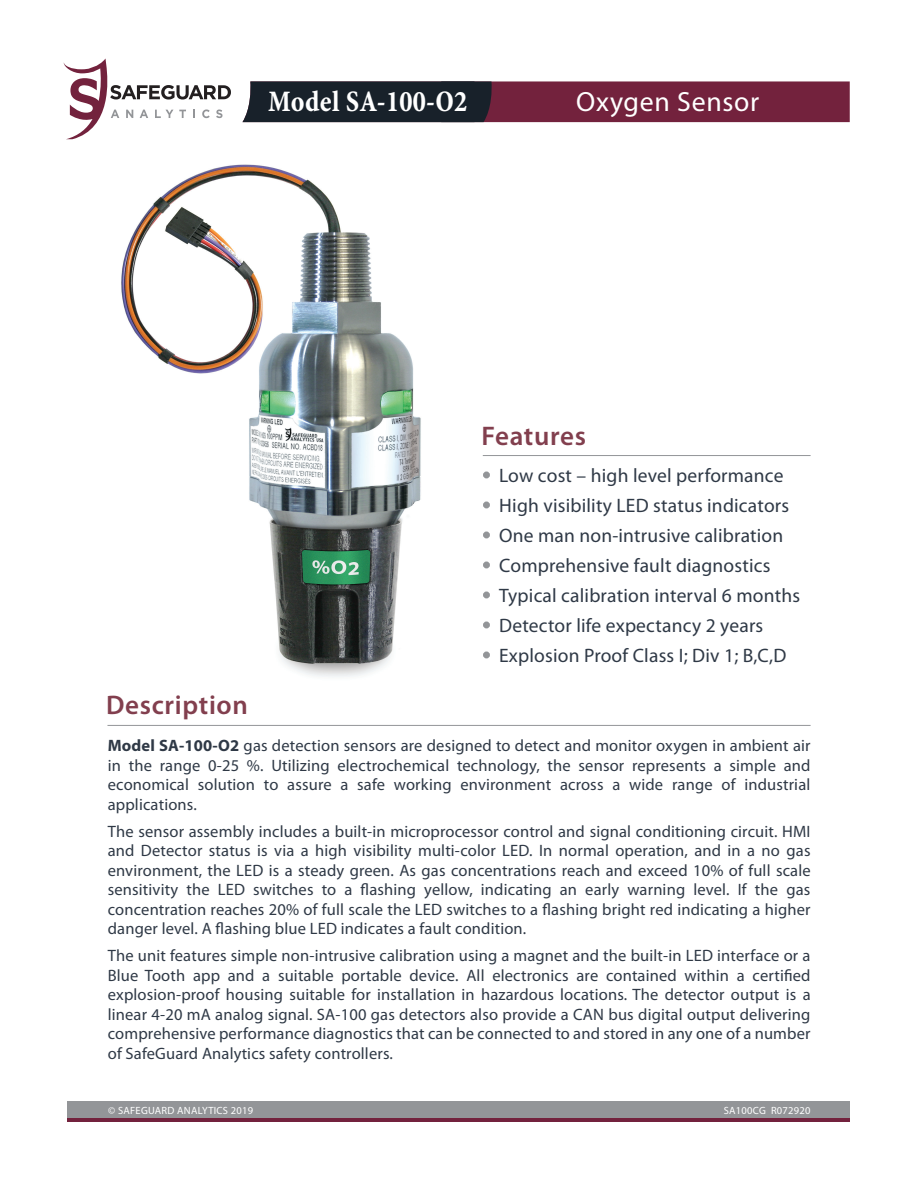
<style>
.page{position:relative;width:918px;height:1188px;background:#fff}
.page>*{position:absolute;margin:0;border:0;box-sizing:border-box;transform-origin:0 0}
.t1{font:30px "Minion Pro Bold Cn Capt";letter-spacing:.01em;color:#fff;scale:.93 1}
.t2{font:27.9px "Myriad Pro";letter-spacing:.025em;color:#fff}
.t3{font:600 27px "Myriad Pro";letter-spacing:.025em;color:#823f4e}
.t4{font:19.5px/30px "Myriad Pro";letter-spacing:.01em;color:#2f3946}
.t5{font:16.5px/19.5px "Myriad Pro";letter-spacing:.01em;color:#2f3946;text-align:justify}
.t6{font:10.5px "Myriad Pro";letter-spacing:.025em;color:#fff}
.s1{font-family:"Koz Go Pr 6 N Regular 90 pv RKSJ H";font-size:20.25px;color:#939598}
.s2{font-weight:700}
</style>
<div class="page">
<img style="left:121px;top:164px;width:300px;height:513px">
<svg style="left:64px;top:59px;width:167px;height:80px"></svg>
<svg style="left:242px;top:81px;width:608px;height:41px;background:#522539"></svg>
<div style="left:67px;top:1101px;width:782px;height:18px;background:#939598"></div>
<hr style="left:67px;top:1118px;width:782px;height:3px;background:#73223d">
<div style="left:483px;top:472px;width:7px;height:6px;border:3px solid #939598;border-radius:50%"></div>
<div style="left:483px;top:502px;width:7px;height:6px;border:3px solid #939598;border-radius:50%"></div>
<div style="left:483px;top:532px;width:7px;height:6px;border:3px solid #939598;border-radius:50%"></div>
<div style="left:483px;top:562px;width:7px;height:6px;border:3px solid #939598;border-radius:50%"></div>
<div style="left:483px;top:592px;width:7px;height:6px;border:3px solid #939598;border-radius:50%"></div>
<div style="left:483px;top:622px;width:7px;height:6px;border:3px solid #939598;border-radius:50%"></div>
<div style="left:483px;top:652px;width:7px;height:6px;border:3px solid #939598;border-radius:50%"></div>
<hr style="left:483px;top:455px;width:328px;height:1px;background:#939598">
<hr style="left:107px;top:725px;width:704px;height:1px;background:#939598">
<h1 class="t1" style="left:268px;top:84px;width:215px">Model SA-100-O2</h1>
<h2 class="t2" style="left:576px;top:91px;width:184px">Oxygen Sensor</h2>
<h3 class="t3" style="left:106px;top:689px;width:143px">Description</h3>
<h3 class="t3" style="left:481px;top:420px;width:106px">Features</h3>
<p class="t4" style="left:476px;top:462px;width:325px"><span class="s1">・</span>Low cost – high level performance<span class="s1">・</span>High visibility LED status indicators<span class="s1">・</span>One man non-intrusive calibration<span class="s1">・</span>Comprehensive fault diagnostics<span class="s1">・</span>Typical calibration interval 6 months<span class="s1">・</span>Detector life expectancy 2 years<span class="s1">・</span>Explosion Proof Class I; Div 1; B,C,D</p>
<p class="t5" style="left:108px;top:737px;width:704px"><span class="s2">Model SA-100-O2</span> gas detection sensors are designed to detect and monitor oxygen in ambient air in the range 0-25 %. Utilizing electrochemical technology, the sensor represents a simple and economical solution to assure a safe working environment across a wide range of industrial applications.</p>
<p class="t5" style="left:108px;top:823px;width:704px">The sensor assembly includes a built-in microprocessor control and signal conditioning circuit. HMI and Detector status is via a high visibility multi-color LED. In normal operation, and in a no gas environment, the LED is a steady green. As gas concentrations reach and exceed 10% of full scale sensitivity the LED switches to a flashing yellow, indicating an early warning level. If the gas concentration reaches 20% of full scale the LED switches to a flashing bright red indicating a higher danger level. A flashing blue LED indicates a fault condition.</p>
<p class="t5" style="left:108px;top:947px;width:704px">The unit features simple non-intrusive calibration using a magnet and the built-in LED interface or a Blue Tooth app and a suitable portable device. All electronics are contained within a certified explosion-proof housing suitable for installation in hazardous locations. The detector output is a linear 4-20 mA analog signal. SA-100 gas detectors also provide a CAN bus digital output delivering comprehensive performance diagnostics that can be connected to and stored in any one of a number of SafeGuard Analytics safety controllers.</p>
<p class="t6" style="left:108px;top:1106px;width:146px">© SAFEGUARD ANALYTICS 2019</p>
<p class="t6" style="left:724px;top:1106px;width:88px">SA100CG R072920</p>
</div>
